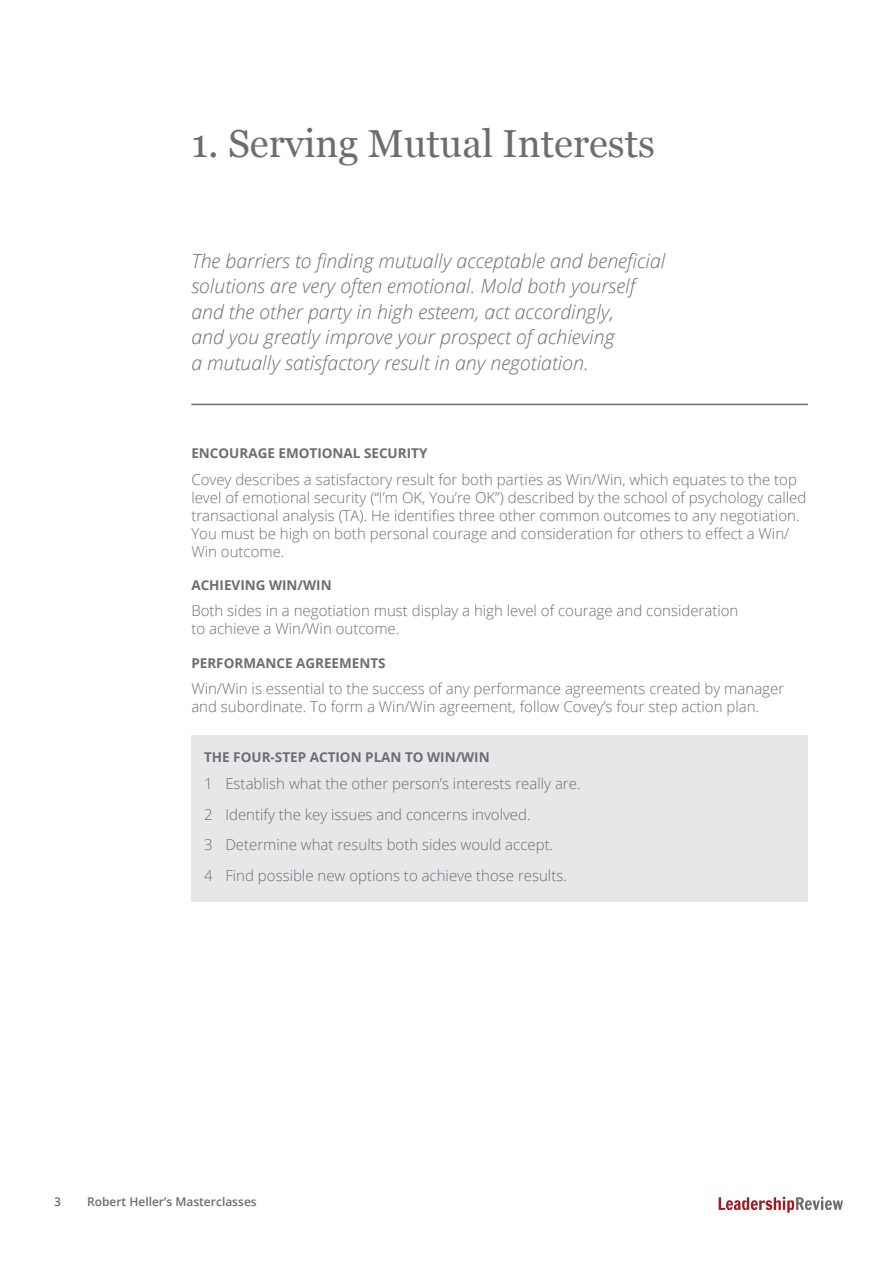
<style>
.page{position:relative;width:893px;height:1263px;background:#fff}
.page>*{position:absolute;margin:0;border:0;box-sizing:border-box;transform-origin:0 0}
.t1{font:39px "Georgia";color:#6c6d70}
.intro{font:italic 300 19.5px/25.5px "Open Sans";color:#6c6d70}
.body{font:300 15px/18px "Open Sans";color:#6c6d70}
.feature_buls{font:300 15px "Open Sans";color:#6c6d70}
.feature_buls_last{font:300 15px "Open Sans";color:#6c6d70}
.h_feature{font:700 13.5px "Open Sans";color:#6c6d70}
.t2{font:600 12px "Open Sans";color:#6c6d70}
</style>
<div class="page">
<svg style="left:719px;top:1197px;width:124px;height:16px"></svg>
<hr style="left:191px;top:404px;width:617px;height:1px;background:#6c6d70">
<div style="left:191px;top:735px;width:617px;height:47px;background:#e6e7e9"></div>
<div style="left:191px;top:764px;width:617px;height:45px;background:#e6e7e9"></div>
<div style="left:191px;top:795px;width:617px;height:45px;background:#e6e7e9"></div>
<div style="left:191px;top:826px;width:617px;height:45px;background:#e6e7e9"></div>
<div style="left:191px;top:857px;width:617px;height:45px;background:#e6e7e9"></div>
<p class="t1" style="left:191px;top:115px;width:465px">1. Serving Mutual Interests</p>
<p class="intro" style="left:191px;top:247px;width:475px">The barriers to finding mutually acceptable and beneficial solutions are very often emotional. Mold both yourself and the other party in high esteem, act accordingly,<br>and you greatly improve your prospect of achieving<br>a mutually satisfactory result in any negotiation.</p>
<p class="h_feature" style="left:191px;top:444px;width:238px">ENCOURAGE EMOTIONAL SECURITY</p>
<p class="body" style="left:191px;top:470px;width:616px">Covey describes a satisfactory result for both parties as Win/Win, which equates to the top level of emotional security (“I’m OK, You’re OK”) described by the school of psychology called transactional analysis (TA). He identifies three other common outcomes to any negotiation.<br>You must be high on both personal courage and consideration for others to effect a Win/ Win outcome.</p>
<p class="h_feature" style="left:191px;top:575px;width:142px">ACHIEVING WIN/WIN</p>
<p class="body" style="left:191px;top:601px;width:549px">Both sides in a negotiation must display a high level of courage and consideration to achieve a Win/Win outcome.</p>
<p class="h_feature" style="left:191px;top:653px;width:196px">PERFORMANCE AGREEMENTS</p>
<p class="body" style="left:191px;top:679px;width:594px">Win/Win is essential to the success of any performance agreements created by manager and subordinate. To form a Win/Win agreement, follow Covey’s four step action plan.</p>
<p class="h_feature" style="left:204px;top:748px;width:287px">THE FOUR-STEP ACTION PLAN TO WIN/WIN</p>
<p class="feature_buls" style="left:204px;top:773px;width:378px">1 Establish what the other person’s interests really are.</p>
<p class="feature_buls" style="left:204px;top:804px;width:328px">2 Identify the key issues and concerns involved.</p>
<p class="feature_buls" style="left:204px;top:835px;width:351px">3 Determine what results both sides would accept.</p>
<p class="feature_buls_last" style="left:204px;top:865px;width:364px">4 Find possible new options to achieve those results.</p>
<p class="t2" style="left:54px;top:1193px;width:8px">3</p>
<p class="t2" style="left:87px;top:1193px;width:171px">Robert Heller’s Masterclasses</p>
</div>
